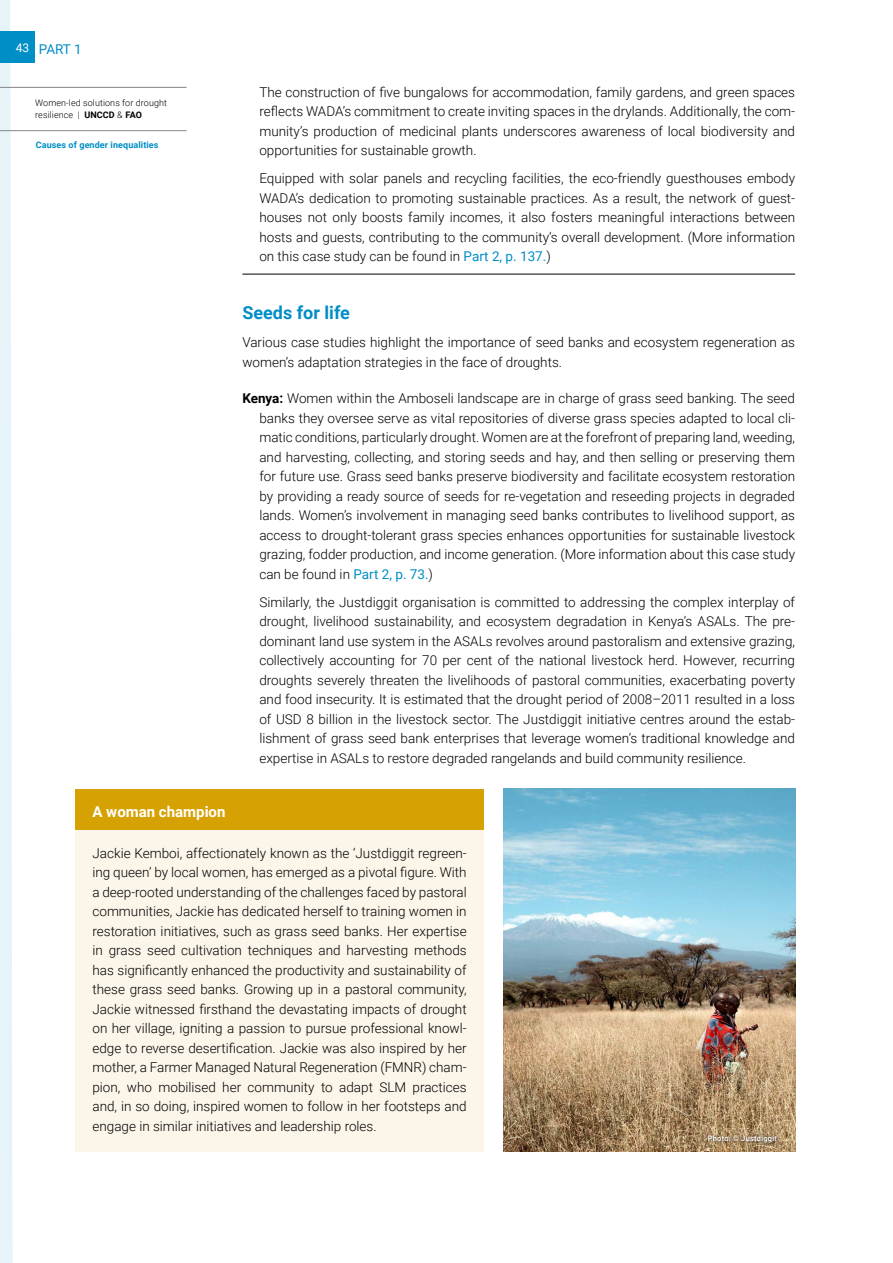
<style>
.page{position:relative;width:893px;height:1263px;background:#fff}
.page>*{position:absolute;margin:0;border:0;box-sizing:border-box;transform-origin:0 0}
.heading_3{font:700 18px "Roboto";color:#008ec6}
.Box_title{font:700 15px "Roboto";color:#fff}
.Examples_in_list_-_1st_P{font:300 13.5px/19.5px "Roboto";color:#000;text-align:justify}
.Examples_in_list_P{font:300 13.5px/19.5px "Roboto";color:#000;text-align:justify}
.Examples_in_list_-_P_LAST{font:300 13.5px/19.5px "Roboto";color:#000;text-align:justify}
.t1{font:13.5px "Roboto";color:#008ec6}
.t2{font:300 9px/12px "Roboto";letter-spacing:.01em;color:#000}
.t3{font:700 9px "Roboto";letter-spacing:.01em;color:#008ec6}
.Photocredit{font:500 7.5px "Roboto";letter-spacing:.03em;color:#fff}
.s1{font-size:12px;color:#fff}
.s2{font-weight:700}
.s3{font-weight:400;color:#008ec6}
</style>
<div class="page">
<svg style="left:0;top:0;width:13px;height:1263px"></svg>
<div style="left:0;top:31px;width:35px;height:32px;background:#008ec6"></div>
<hr style="left:0;top:87px;width:187px;height:1px;background:#878787">
<hr style="left:0;top:130px;width:187px;height:1px;background:#878787">
<hr style="left:242px;top:274px;width:553px;height:1px;background:#000">
<div style="left:75px;top:789px;width:409px;height:363px;background:#fcf6ea"></div>
<div style="left:75px;top:789px;width:409px;height:40px;background:#d6a102"></div>
<img style="left:503px;top:789px;width:292px;height:363px">
<div style="left:704px;top:1131px;width:77px;height:16px;background:#000;opacity:.8"></div>
<p class="t1" style="left:16px;top:39px;width:67px"><span class="s1">43</span> PART 1</p>
<p class="t2" style="left:35px;top:97px;width:133px">Women-led solutions for drought resilience | <span class="s2">UNCCD</span> &amp; <span class="s2">FAO</span></p>
<p class="t3" style="left:36px;top:139px;width:124px">Causes of gender inequalities</p>
<p class="Examples_in_list_P" style="left:259px;top:82px;width:537px">The construction of five bungalows for accommodation, family gardens, and green spaces reflects WADA’s commitment to create inviting spaces in the drylands. Additionally, the com&shy;munity’s production of medicinal plants underscores awareness of local biodiversity and opportunities for sustainable growth.</p>
<p class="Examples_in_list_-_P_LAST" style="left:259px;top:168px;width:537px">Equipped with solar panels and recycling facilities, the eco-friendly guesthouses embody WADA’s dedication to promoting sustainable practices. As a result, the network of guest&shy;houses not only boosts family incomes, it also fosters meaningful interactions between hosts and guests, contributing to the community’s overall development. (More information on this case study can be found in <span class="s3">Part 2, p. 137.</span>)</p>
<p class="heading_3" style="left:242px;top:300px;width:109px">Seeds for life</p>
<p class="Examples_in_list_-_1st_P" style="left:242px;top:332px;width:554px">Various case studies highlight the importance of seed banks and ecosystem regeneration as women’s adaptation strategies in the face of droughts.</p>
<p class="Examples_in_list_-_1st_P" style="left:259px;top:388px;width:537px;text-indent:-17px"><span class="s2">Kenya:</span> Women within the Amboseli landscape are in charge of grass seed banking. The seed banks they oversee serve as vital repositories of diverse grass species adapted to local cli&shy;matic conditions, particularly drought. Women are at the forefront of preparing land, weeding, and harvesting, collecting, and storing seeds and hay, and then selling or preserving them for future use. Grass seed banks preserve biodiversity and facilitate ecosystem restoration by providing a ready source of seeds for re-vegetation and reseeding projects in degraded lands. Women’s involvement in managing seed banks contributes to livelihood support, as access to drought-tolerant grass species enhances opportunities for sustainable livestock grazing, fodder production, and income generation. (More information about this case study can be found in <span class="s3">Part 2, p. 73.</span>)</p>
<p class="Examples_in_list_P" style="left:259px;top:592px;width:537px">Similarly, the Justdiggit organisation is committed to addressing the complex interplay of drought, livelihood sustainability, and ecosystem degradation in Kenya’s ASALs. The pre&shy;dominant land use system in the ASALs revolves around pastoralism and extensive grazing, collectively accounting for 70 per cent of the national livestock herd. However, recurring droughts severely threaten the livelihoods of pastoral communities, exacerbating poverty and food insecurity. It is estimated that the drought period of 2008–2011 resulted in a loss of USD 8 billion in the livestock sector. The Justdiggit initiative centres around the estab&shy;lishment of grass seed bank enterprises that leverage women’s traditional knowledge and expertise in ASALs to restore degraded rangelands and build community resilience.</p>
<p class="Box_title" style="left:92px;top:801px;width:135px">A woman champion</p>
<p class="Examples_in_list_-_1st_P" style="left:92px;top:843px;width:376px">Jackie Kemboi, affectionately known as the ‘Justdiggit regreen&shy;ing queen’ by local women, has emerged as a pivotal figure. With a deep-rooted understanding of the challenges faced by pastoral communities, Jackie has dedicated herself to training women in restoration initiatives, such as grass seed banks. Her expertise in grass seed cultivation techniques and harvesting methods has significantly enhanced the productivity and sustainability of these grass seed banks. Growing up in a pastoral community, Jackie witnessed firsthand the devastating impacts of drought on her village, igniting a passion to pursue professional knowl&shy;edge to reverse desertification. Jackie was also inspired by her mother, a Farmer Managed Natural Regeneration (FMNR) cham&shy;pion, who mobilised her community to adapt SLM practices and, in so doing, inspired women to follow in her footsteps and engage in similar initiatives and leadership roles.</p>
<p class="Photocredit" style="left:708px;top:1133px;width:71px">Photo: © Justdiggit</p>
</div>
